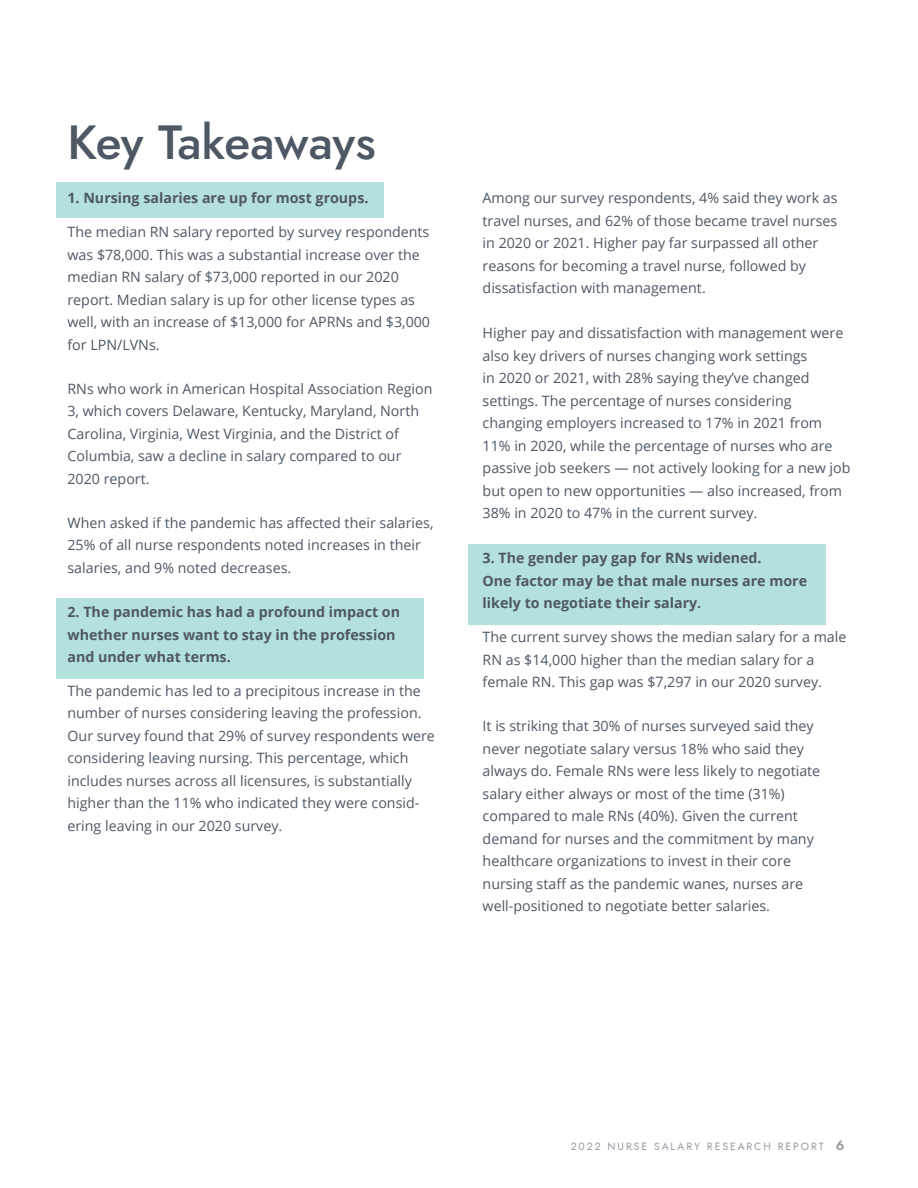
<style>
.page{position:relative;width:918px;height:1188px;background:#fff}
.page>*{position:absolute;margin:0;border:0;box-sizing:border-box;transform-origin:0 0}
.t1{font:500 48px "Jost";letter-spacing:-.005em;color:#4e5865}
.t2{font:14.25px/22.5px "Open Sans";color:#4e5865}
.t3{font:700 14.25px/22.5px "Open Sans";color:#4e5865}
.t4{font:10.5px "Jost";letter-spacing:.18em;color:#959ba3}
.s1{font-weight:600;font-size:13.5px}
</style>
<div class="page">
<div style="left:469px;top:544px;width:357px;height:81px;background:#b4e0dd"></div>
<div style="left:56px;top:598px;width:368px;height:81px;background:#b4e0dd"></div>
<div style="left:56px;top:182px;width:328px;height:36px;background:#b4e0dd"></div>
<h1 class="t1" style="left:68px;top:120px;width:310px">Key Takeaways</h1>
<p class="t3" style="left:68px;top:188px;width:302px">1. Nursing salaries are up for most groups.</p>
<p class="t2" style="left:68px;top:222px;width:364px">The median RN salary reported by survey respondents was $78,000. This was a substantial increase over the median RN salary of $73,000 reported in our 2020 report. Median salary is up for other license types as well, with an increase of $13,000 for APRNs and $3,000 for LPN/LVNs.</p>
<p class="t2" style="left:68px;top:379px;width:367px">RNs who work in American Hospital Association Region 3, which covers Delaware, Kentucky, Maryland, North Carolina, Virginia, West Virginia, and the District of Columbia, saw a decline in salary compared to our 2020 report.</p>
<p class="t2" style="left:68px;top:511px;width:367px">When asked if the pandemic has affected their salaries,<br>25% of all nurse respondents noted increases in their salaries, and 9% noted decreases.</p>
<p class="t3" style="left:68px;top:602px;width:334px">2. The pandemic has had a profound impact on whether nurses want to stay in the profession and under what terms.</p>
<p class="t2" style="left:68px;top:681px;width:369px">The pandemic has led to a precipitous increase in the number of nurses considering leaving the profession.<br>Our survey found that 29% of survey respondents were considering leaving nursing. This percentage, which includes nurses across all licensures, is substantially higher than the 11% who indicated they were consid&shy;ering leaving in our 2020 survey.</p>
<p class="t2" style="left:483px;top:188px;width:357px">Among our survey respondents, 4% said they work as travel nurses, and 62% of those became travel nurses in 2020 or 2021. Higher pay far surpassed all other reasons for becoming a travel nurse, followed by dissatisfaction with management.</p>
<p class="t2" style="left:483px;top:323px;width:369px">Higher pay and dissatisfaction with management were also key drivers of nurses changing work settings<br>in 2020 or 2021, with 28% saying they’ve changed settings. The percentage of nurses considering changing employers increased to 17% in 2021 from 11% in 2020, while the percentage of nurses who are passive job seekers — not actively looking for a new job but open to new opportunities — also increased, from 38% in 2020 to 47% in the current survey.</p>
<p class="t3" style="left:483px;top:548px;width:326px">3. The gender pay gap for RNs widened.<br>One factor may be that male nurses are more likely to negotiate their salary.</p>
<p class="t2" style="left:483px;top:627px;width:365px">The current survey shows the median salary for a male<br>RN as $14,000 higher than the median salary for a female RN. This gap was $7,297 in our 2020 survey.</p>
<p class="t2" style="left:483px;top:716px;width:339px">It is striking that 30% of nurses surveyed said they never negotiate salary versus 18% who said they always do. Female RNs were less likely to negotiate salary either always or most of the time (31%) compared to male RNs (40%). Given the current demand for nurses and the commitment by many healthcare organizations to invest in their core nursing staff as the pandemic wanes, nurses are well-positioned to negotiate better salaries.</p>
<p class="t4" style="left:571px;top:1140px;width:275px">2022 NURSE SALARY RESEARCH REPORT <span class="s1">6</span></p>
</div>
